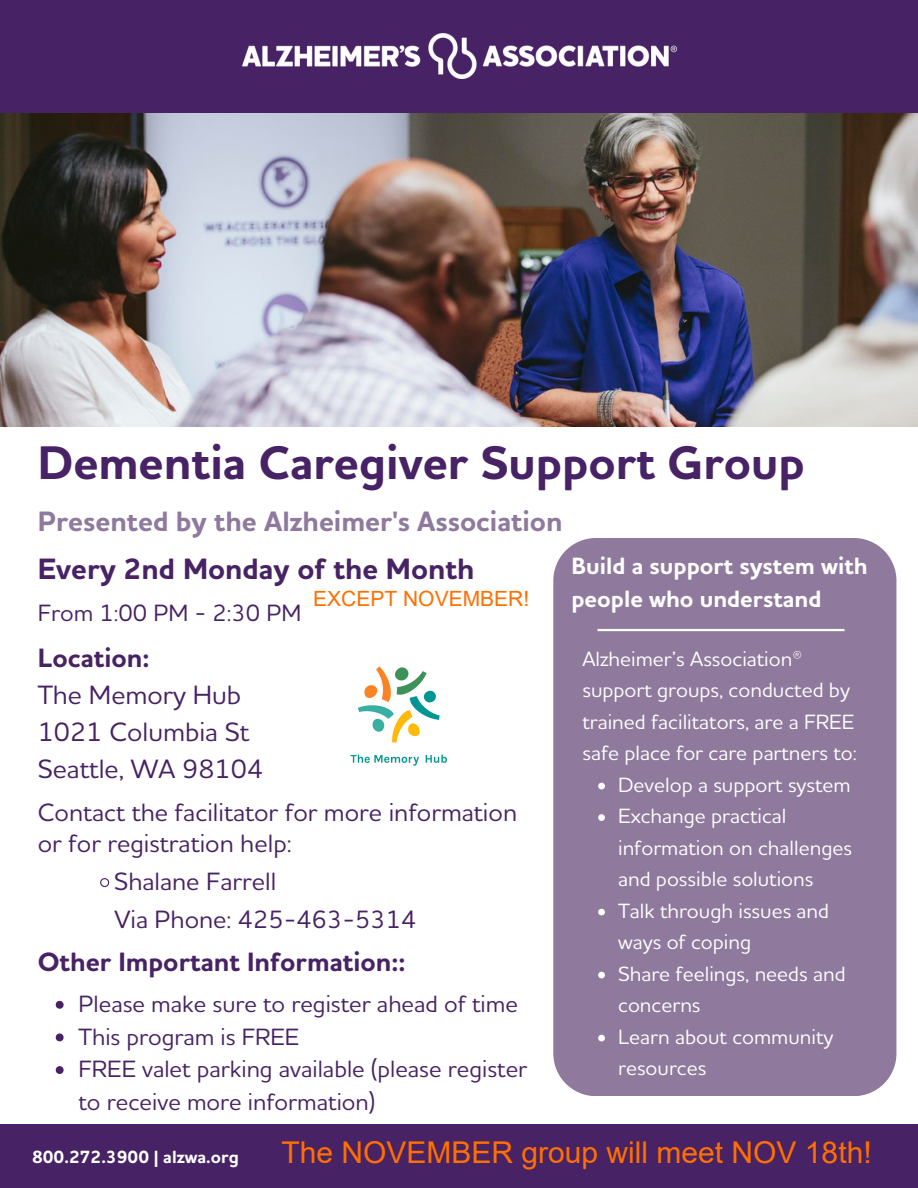
<style>
.page{position:relative;width:918px;height:1188px;background:#fff}
.page>*{position:absolute;margin:0;border:0;box-sizing:border-box;transform-origin:0 0}
.t1{font:700 48px "Houschka Alt Pro";color:#472264}
.t2{font:30px "Arial";color:#ff6f01}
.t3{font:700 30px "Houschka Alt Pro";color:#472264}
.t4{font:700 28.5px "Houschka Alt Pro";color:#8f799d}
.t5{font:500 27px/37.2px "Houschka Alt Pro";color:#472264}
.t6{font:700 27px "Houschka Alt Pro";color:#472264}
.t7{font:500 25.5px/30.6px "Houschka Alt Pro";color:#472264}
.t8{font:500 24px/32.5px "Houschka Alt Pro";color:#472264}
.t9{font:700 24px/32.7px "Houschka Alt Pro";color:#fff}
.t10{font:500 21px/31.5px "Houschka Alt Pro";color:#fff}
.t11{font:21px "Arial";color:#ff6f01}
.t12{font:600 18px "Houschka Alt Pro";color:#fff}
.s1{font-weight:700}
</style>
<div class="page">
<img style="left:0;top:113px;width:918px;height:313px">
<div style="left:0;top:0;width:918px;height:113px;background:#472264"></div>
<img style="left:242px;top:34px;width:434px;height:45px">
<div style="left:553px;top:538px;width:343px;height:558px;background:#8f799d"></div>
<div style="left:0;top:1124px;width:918px;height:64px;background:#472264"></div>
<hr style="left:598px;top:629px;width:246px;height:2px;background:#fff">
<img style="left:350px;top:666px;width:97px;height:100px">
<svg style="left:100px;top:878px;width:10px;height:10px"></svg>
<svg style="left:598px;top:783px;width:7px;height:6px"></svg>
<svg style="left:598px;top:814px;width:7px;height:7px"></svg>
<svg style="left:598px;top:909px;width:7px;height:6px"></svg>
<svg style="left:598px;top:972px;width:7px;height:6px"></svg>
<svg style="left:598px;top:1035px;width:7px;height:6px"></svg>
<svg style="left:56px;top:1001px;width:8px;height:8px"></svg>
<svg style="left:56px;top:1033px;width:8px;height:8px"></svg>
<svg style="left:56px;top:1066px;width:8px;height:8px"></svg>
<h2 class="t1" style="left:38px;top:432px;width:769px">Dementia Caregiver Support Group</h2>
<p class="t4" style="left:38px;top:503px;width:526px">Presented by the Alzheimer's Association</p>
<h3 class="t3" style="left:38px;top:549px;width:438px">Every 2nd Monday of the Month</h3>
<p class="t8" style="left:38px;top:596px;width:265px">From 1:00 PM - 2:30 PM</p>
<p class="t11" style="left:313px;top:584px;width:217px">EXCEPT NOVEMBER!</p>
<h2 class="t9" style="left:571px;top:549px;width:298px">Build a support system with people who understand</h2>
<p class="t5" style="left:38px;top:638px;width:227px"><span class="s1">Location:<br></span>The Memory Hub<br>1021 Columbia St<br>Seattle, WA 98104</p>
<p class="t10" style="left:582px;top:642px;width:276px">Alzheimer’s Association® support groups, conducted by trained facilitators, are a FREE safe place for care partners to:</p>
<h3 class="t10" style="left:618px;top:768px;width:234px">Develop a support system</h3>
<h5 class="t10" style="left:618px;top:800px;width:235px">Exchange practical information on challenges and possible solutions</h5>
<p class="t10" style="left:618px;top:894px;width:212px">Talk through issues and ways of coping</p>
<p class="t10" style="left:618px;top:957px;width:229px">Share feelings, needs and concerns</p>
<p class="t10" style="left:618px;top:1020px;width:217px">Learn about community resources</p>
<p class="t7" style="left:38px;top:797px;width:481px">Contact the facilitator for more information or for registration help:</p>
<p class="t7" style="left:114px;top:865px;width:164px">Shalane Farrell</p>
<p class="t7" style="left:114px;top:903px;width:303px">Via Phone: 425-463-5314</p>
<p class="t6" style="left:38px;top:945px;width:369px">Other Important Information::</p>
<p class="t8" style="left:79px;top:987px;width:441px">Please make sure to register ahead of time</p>
<p class="t8" style="left:79px;top:1020px;width:222px">This program is FREE</p>
<p class="t8" style="left:79px;top:1052px;width:450px">FREE valet parking available (please register to receive more information)</p>
<h1 class="t12" style="left:38px;top:1141px;width:204px">800.272.3900 | alzwa.org</h1>
<h2 class="t2" style="left:282px;top:1132px;width:592px">The NOVEMBER group will meet NOV 18th!</h2>
</div>
